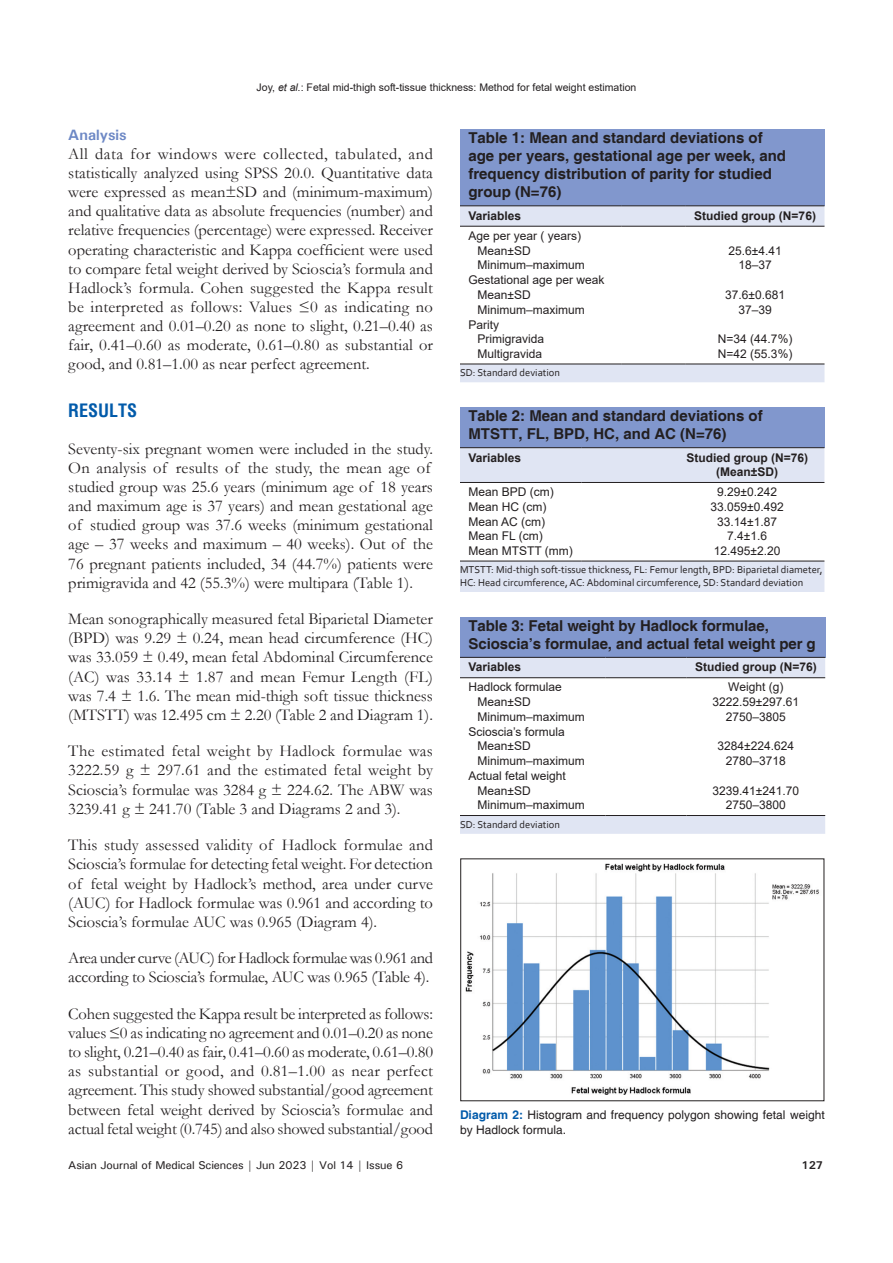
<style>
.page{position:relative;width:893px;height:1263px;background:#fff}
.page>*{position:absolute;margin:0;border:0;box-sizing:border-box;transform-origin:0 0}
.t1{font:700 condensed 18px "Helvetica";color:#015aaa}
.TX{font:16.5px/19.2px "Garamond";color:#231f20;text-align:justify}
.TX-2{font:16.5px/19.2px "Garamond";letter-spacing:-.02em;color:#231f20}
.TT{font:700 15px/18px "Helvetica";color:#231f20}
.t2{font:700 15px "Univers";color:#6d88c5}
.TB{font:12px "Arial";color:#231f20}
.TCH{font:700 12px "Arial";color:#231f20}
.FGC{font:12px/15px "Helvetica";color:#231f20}
.TBL{font:12px "Arial";color:#231f20}
.t3{font:500 11.25px "Univers";letter-spacing:-.01em;color:#231f20}
.t4{font:700 11.25px "Univers";color:#231f20}
.TFN{font:10.5px/12.6px "Corbel";color:#231f20}
.t5{font:10.5px "Arial";color:#231f20}
.s1{font-style:italic}
.s2{font-weight:700;color:#015aaa}
</style>
<div class="page">
<div style="left:460px;top:129px;width:364px;height:77px;background:#8197cd"></div>
<svg style="left:460px;top:206px;width:364px;height:176px"></svg>
<hr style="left:460px;top:364px;width:161px;height:1px;background:#231f20">
<hr style="left:621px;top:364px;width:65px;height:1px;background:#231f20">
<hr style="left:686px;top:364px;width:138px;height:1px;background:#231f20">
<hr style="left:460px;top:226px;width:161px;height:1px;background:#231f20">
<hr style="left:621px;top:226px;width:65px;height:1px;background:#231f20">
<hr style="left:686px;top:226px;width:138px;height:1px;background:#231f20">
<hr style="left:460px;top:205px;width:161px;height:1px;background:#231f20">
<hr style="left:621px;top:205px;width:65px;height:1px;background:#231f20">
<hr style="left:686px;top:205px;width:138px;height:1px;background:#231f20">
<div style="left:460px;top:407px;width:364px;height:41px;background:#8197cd"></div>
<svg style="left:460px;top:448px;width:364px;height:144px"></svg>
<hr style="left:460px;top:482px;width:121px;height:1px;background:#231f20">
<hr style="left:581px;top:482px;width:89px;height:1px;background:#231f20">
<hr style="left:670px;top:482px;width:154px;height:1px;background:#231f20">
<hr style="left:460px;top:561px;width:121px;height:1px;background:#231f20">
<hr style="left:581px;top:561px;width:89px;height:1px;background:#231f20">
<hr style="left:670px;top:561px;width:154px;height:1px;background:#231f20">
<hr style="left:460px;top:447px;width:121px;height:1px;background:#231f20">
<hr style="left:581px;top:447px;width:89px;height:1px;background:#231f20">
<hr style="left:670px;top:447px;width:154px;height:1px;background:#231f20">
<div style="left:460px;top:617px;width:365px;height:40px;background:#8197cd"></div>
<svg style="left:460px;top:658px;width:365px;height:176px"></svg>
<hr style="left:460px;top:815px;width:145px;height:1px;background:#231f20">
<hr style="left:605px;top:815px;width:81px;height:1px;background:#231f20">
<hr style="left:686px;top:815px;width:139px;height:1px;background:#231f20">
<hr style="left:460px;top:677px;width:145px;height:1px;background:#231f20">
<hr style="left:605px;top:677px;width:81px;height:1px;background:#231f20">
<hr style="left:686px;top:677px;width:139px;height:1px;background:#231f20">
<hr style="left:460px;top:657px;width:145px;height:1px;background:#231f20">
<hr style="left:605px;top:657px;width:81px;height:1px;background:#231f20">
<hr style="left:686px;top:657px;width:139px;height:1px;background:#231f20">
<img style="left:465px;top:863px;width:354px;height:232px">
<p class="t5" style="left:257px;top:80px;width:381px">Joy, <span class="s1">et al.</span>: Fetal mid-thigh soft-tissue thickness: Method for fetal weight estimation</p>
<h2 class="t2" style="left:68px;top:125px;width:60px">Analysis</h2>
<p class="TX" style="left:68px;top:144px;width:366px">All data for windows were collected, tabulated, and statistically analyzed using SPSS 20.0. Quantitative data were expressed as mean±SD and (minimum-maximum) and qualitative data as absolute frequencies (number) and relative frequencies (percentage) were expressed. Receiver operating characteristic and Kappa coefficient were used to compare fetal weight derived by Scioscia’s formula and Hadlock’s formula. Cohen suggested the Kappa result be interpreted as follows: Values ≤0 as indicating no agreement and 0.01–0.20 as none to slight, 0.21–0.40 as fair, 0.41–0.60 as moderate, 0.61–0.80 as substantial or good, and 0.81–1.00 as near perfect agreement.</p>
<h1 class="t1" style="left:68px;top:399px;width:71px">RESULTS</h1>
<p class="TX" style="left:68px;top:438px;width:366px;text-align:left">Seventy-six pregnant women were included in the study.<br>On analysis of results of the study, the mean age of studied group was 25.6 years (minimum age of 18 years and maximum age is 37 years) and mean gestational age of studied group was 37.6 weeks (minimum gestational age – 37 weeks and maximum – 40 weeks). Out of the 76 pregnant patients included, 34 (44.7%) patients were primigravida and 42 (55.3%) were multipara (Table 1).</p>
<p class="TX" style="left:68px;top:609px;width:366px">Mean sonographically measured fetal Biparietal Diameter (BPD) was 9.29 ± 0.24, mean head circumference (HC) was 33.059 ± 0.49, mean fetal Abdominal Circumference (AC) was 33.14 ± 1.87 and mean Femur Length (FL) was 7.4 ± 1.6. The mean mid-thigh soft tissue thickness (MTSTT) was 12.495 cm ± 2.20 (Table 2 and Diagram 1).</p>
<p class="TX" style="left:68px;top:741px;width:366px">The estimated fetal weight by Hadlock formulae was 3222.59 g ± 297.61 and the estimated fetal weight by Scioscia’s formulae was 3284 g ± 224.62. The ABW was 3239.41 g ± 241.70 (Table 3 and Diagrams 2 and 3).</p>
<p class="TX" style="left:68px;top:835px;width:366px">This study assessed validity of Hadlock formulae and Scioscia’s formulae for detecting fetal weight. For detection of fetal weight by Hadlock’s method, area under curve (AUC) for Hadlock formulae was 0.961 and according to Scioscia’s formulae AUC was 0.965 (Diagram 4).</p>
<p class="TX-2" style="left:68px;top:948px;width:366px">Area under curve (AUC) for Hadlock formulae was 0.961 and according to Scioscia’s formulae, AUC was 0.965 (Table 4).</p>
<p class="TX" style="left:68px;top:1003px;width:366px">Cohen suggested the Kappa result be interpreted as follows: values ≤0 as indicating no agreement and 0.01–0.20 as none to slight, 0.21–0.40 as fair, 0.41–0.60 as moderate, 0.61–0.80 as substantial or good, and 0.81–1.00 as near perfect agreement. This study showed substantial/good agreement between fetal weight derived by Scioscia’s formulae and actual fetal weight (0.745) and also showed substantial/good</p>
<p class="TT" style="left:468px;top:130px;width:319px">Table 1: Mean and standard deviations of age per years, gestational age per week, and frequency distribution of parity for studied group (N=76)</p>
<p class="TCH" style="left:468px;top:207px;width:54px">Variables</p>
<p class="TCH" style="left:694px;top:207px;width:123px">Studied group (N=76)</p>
<p class="TB" style="left:468px;top:227px;width:114px">Age per year ( years)</p>
<p class="TB" style="left:477px;top:242px;width:55px">Mean±SD</p>
<p class="TB" style="left:728px;top:242px;width:55px">25.6±4.41</p>
<p class="TB" style="left:477px;top:257px;width:109px">Minimum–maximum</p>
<p class="TB" style="left:738px;top:257px;width:35px">18–37</p>
<p class="TB" style="left:468px;top:272px;width:138px">Gestational age per weak</p>
<p class="TB" style="left:477px;top:286px;width:55px">Mean±SD</p>
<p class="TB" style="left:725px;top:286px;width:61px">37.6±0.681</p>
<p class="TB" style="left:477px;top:301px;width:109px">Minimum–maximum</p>
<p class="TB" style="left:738px;top:301px;width:35px">37–39</p>
<p class="TB" style="left:468px;top:316px;width:32px">Parity</p>
<p class="TB" style="left:477px;top:331px;width:68px">Primigravida</p>
<p class="TB" style="left:718px;top:331px;width:76px">N=34 (44.7%)</p>
<p class="TBL" style="left:477px;top:345px;width:66px">Multigravida</p>
<p class="TBL" style="left:718px;top:345px;width:76px">N=42 (55.3%)</p>
<p class="TFN" style="left:460px;top:366px;width:102px">SD: Standard deviation</p>
<p class="TT" style="left:468px;top:408px;width:296px">Table 2: Mean and standard deviations of<br>MTSTT, FL, BPD, HC, and AC (N=76)</p>
<p class="TCH" style="left:468px;top:449px;width:54px">Variables</p>
<p class="TCH" style="left:686px;top:449px;width:123px">Studied group (N=76)</p>
<p class="TCH" style="left:716px;top:463px;width:63px">(Mean±SD)</p>
<p class="TB" style="left:468px;top:483px;width:87px">Mean BPD (cm)</p>
<p class="TB" style="left:717px;top:483px;width:61px">9.29±0.242</p>
<p class="TB" style="left:468px;top:498px;width:79px">Mean HC (cm)</p>
<p class="TB" style="left:711px;top:498px;width:75px">33.059±0.492</p>
<p class="TB" style="left:468px;top:513px;width:78px">Mean AC (cm)</p>
<p class="TB" style="left:717px;top:513px;width:61px">33.14±1.87</p>
<p class="TB" style="left:468px;top:528px;width:76px">Mean FL (cm)</p>
<p class="TB" style="left:727px;top:528px;width:41px">7.4±1.6</p>
<p class="TBL" style="left:468px;top:542px;width:106px">Mean MTSTT (mm)</p>
<p class="TBL" style="left:714px;top:542px;width:68px">12.495±2.20</p>
<p class="TFN" style="left:460px;top:563px;width:364px">MTSTT: Mid‑thigh soft‑tissue thickness, FL: Femur length, BPD: Biparietal diameter,<br>HC: Head circumference, AC: Abdominal circumference, SD: Standard deviation</p>
<p class="TT" style="left:468px;top:617px;width:349px">Table 3: Fetal weight by Hadlock formulae,<br>Scioscia’s formulae, and actual fetal weight per g</p>
<p class="TCH" style="left:468px;top:658px;width:54px">Variables</p>
<p class="TCH" style="left:695px;top:658px;width:123px">Studied group (N=76)</p>
<p class="TB" style="left:468px;top:679px;width:95px">Hadlock formulae</p>
<p class="TB" style="left:728px;top:679px;width:57px">Weight (g)</p>
<p class="TB" style="left:477px;top:694px;width:55px">Mean±SD</p>
<p class="TB" style="left:712px;top:694px;width:88px">3222.59±297.61</p>
<p class="TB" style="left:477px;top:708px;width:109px">Minimum–maximum</p>
<p class="TB" style="left:726px;top:708px;width:62px">2750–3805</p>
<p class="TB" style="left:468px;top:723px;width:98px">Scioscia’s formula</p>
<p class="TB" style="left:477px;top:738px;width:55px">Mean±SD</p>
<p class="TB" style="left:717px;top:738px;width:78px">3284±224.624</p>
<p class="TB" style="left:477px;top:753px;width:109px">Minimum–maximum</p>
<p class="TB" style="left:726px;top:753px;width:62px">2780–3718</p>
<p class="TB" style="left:468px;top:767px;width:99px">Actual fetal weight</p>
<p class="TB" style="left:477px;top:782px;width:55px">Mean±SD</p>
<p class="TB" style="left:712px;top:782px;width:88px">3239.41±241.70</p>
<p class="TBL" style="left:477px;top:797px;width:109px">Minimum–maximum</p>
<p class="TBL" style="left:726px;top:797px;width:62px">2750–3800</p>
<p class="TFN" style="left:460px;top:818px;width:102px">SD: Standard deviation</p>
<p class="FGC" style="left:460px;top:1107px;width:366px"><span class="s2">Diagram 2:</span> Histogram and frequency polygon showing fetal weight by Hadlock formula.</p>
<p class="t3" style="left:68px;top:1157px;width:336px">Asian Journal of Medical Sciences | Jun 2023 | Vol 14 | Issue 6</p>
<p class="t4" style="left:802px;top:1158px;width:23px">127</p>
</div>
